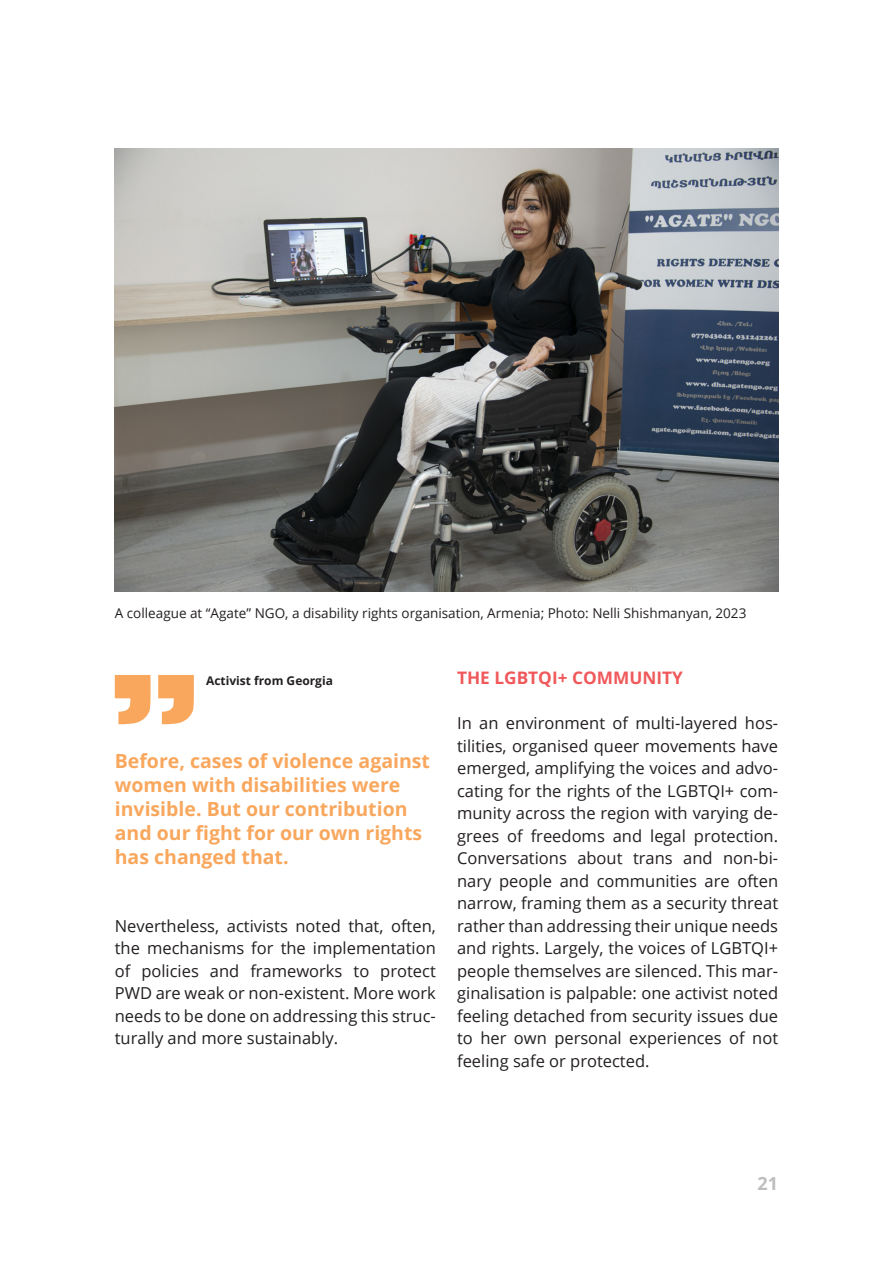
<style>
.page{position:relative;width:893px;height:1263px;background:#fff}
.page>*{position:absolute;margin:0;border:0;box-sizing:border-box;transform-origin:0 0}
.t1{font:700 19.5px/24px "Open Sans";color:#f9a75d}
.t2{font:700 18px "Open Sans";color:#bfbdbd}
.qve2{font:700 17.25px "Open Sans";color:#f0595b}
.Normal__Web{font:16.5px/22.5px "Open Sans";color:#231f20;text-align:justify}
.foto_minaceri{font:13.5px "Open Sans";color:#231f20}
.t3{font:700 12px "Open Sans";color:#231f20}
</style>
<div class="page">
<svg style="left:115px;top:675px;width:79px;height:49px"></svg>
<img style="left:115px;top:149px;width:663px;height:442px">
<p class="foto_minaceri" style="left:115px;top:604px;width:633px">A colleague at “Agate” NGO, a disability rights organisation, Armenia; Photo: Nelli Shishmanyan, 2023</p>
<p class="t3" style="left:206px;top:672px;width:128px">Activist from Georgia</p>
<p class="t1" style="left:115px;top:748px;width:317px">Before, cases of violence against women with disabilities were invisible. But our contribution and our fight for our own rights has changed that.</p>
<p class="Normal__Web" style="left:115px;top:914px;width:323px">Nevertheless, activists noted that, often, the mechanisms for the implementation of policies and frameworks to protect PWD are weak or non-existent. More work needs to be done on addressing this struc&shy;turally and more sustainably.</p>
<p class="qve2" style="left:457px;top:666px;width:227px">THE LGBTQI+ COMMUNITY</p>
<p class="Normal__Web" style="left:457px;top:711px;width:323px">In an environment of multi-layered hos&shy;tilities, organised queer movements have emerged, amplifying the voices and advo&shy;cating for the rights of the LGBTQI+ com&shy;munity across the region with varying de&shy;grees of freedoms and legal protection.<br>Conversations about trans and non-bi&shy;nary people and communities are often narrow, framing them as a security threat rather than addressing their unique needs and rights. Largely, the voices of LGBTQI+ people themselves are silenced. This mar&shy;ginalisation is palpable: one activist noted feeling detached from security issues due to her own personal experiences of not feeling safe or protected.</p>
<p class="t2" style="left:758px;top:1171px;width:22px">21</p>
</div>
